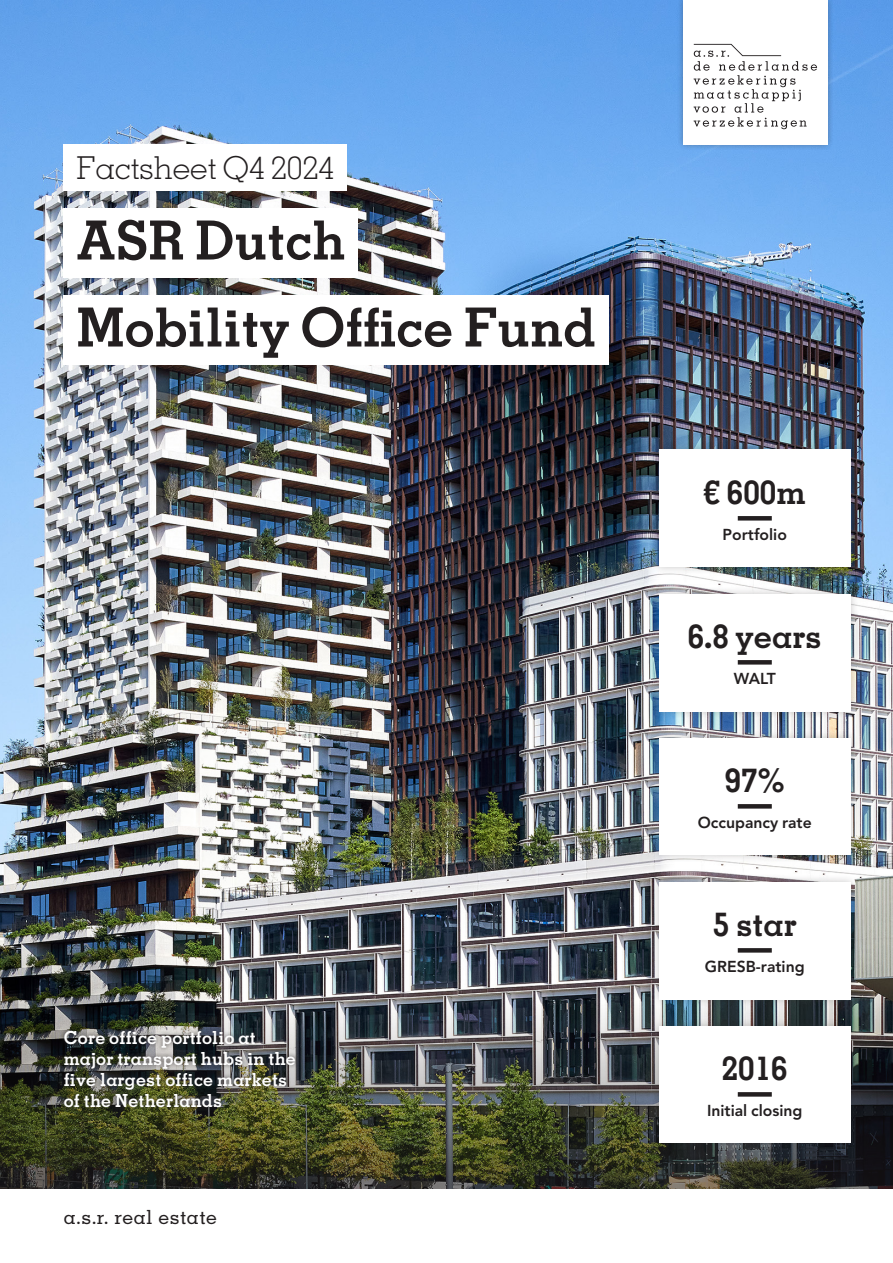
<style>
.page{position:relative;width:893px;height:1263px;background:#fff}
.page>*{position:absolute;margin:0;border:0;box-sizing:border-box;transform-origin:0 0}
.t1{font:700 54px/87px "Memphis LT Std";color:#231f20}
.t2{font:700 33px "Memphis LT Std";color:#231f20}
.t3{font:300 31.5px "Memphis LT Std";color:#231f20}
.t4{font:500 19.5px "Memphis LT Std";letter-spacing:.025em;color:#231f20}
.t5{font:700 18px/21px "Memphis LT Std";letter-spacing:.01em;color:#fff}
.t6{font:800 15.75px "Avenir LT Std";color:#231f20}
</style>
<div class="page">
<img style="left:0;top:0;width:893px;height:982px">
<div style="left:677px;top:0;width:157px;height:151px;background:#231f20;opacity:.2"></div>
<div style="left:683px;top:0;width:144px;height:144px;background:#fff"></div>
<svg style="left:694px;top:44px;width:123px;height:85px"></svg>
<img style="left:0;top:982px;width:893px;height:206px">
<div style="left:60px;top:1026px;width:239px;height:86px;background:#231f20;opacity:.75"></div>
<div style="left:651px;top:441px;width:208px;height:134px;background:#231f20;opacity:.25"></div>
<div style="left:659px;top:450px;width:191px;height:117px;background:#fff"></div>
<div style="left:738px;top:516px;width:34px;height:5px;background:#231f20"></div>
<div style="left:651px;top:873px;width:208px;height:135px;background:#231f20;opacity:.25"></div>
<div style="left:659px;top:882px;width:191px;height:117px;background:#fff"></div>
<div style="left:738px;top:948px;width:34px;height:5px;background:#231f20"></div>
<div style="left:651px;top:586px;width:208px;height:133px;background:#231f20;opacity:.25"></div>
<div style="left:659px;top:594px;width:191px;height:117px;background:#fff"></div>
<div style="left:738px;top:660px;width:34px;height:5px;background:#231f20"></div>
<div style="left:651px;top:730px;width:208px;height:133px;background:#231f20;opacity:.25"></div>
<div style="left:659px;top:738px;width:191px;height:116px;background:#fff"></div>
<div style="left:738px;top:804px;width:34px;height:5px;background:#231f20"></div>
<div style="left:651px;top:1018px;width:208px;height:133px;background:#231f20;opacity:.25"></div>
<div style="left:659px;top:1026px;width:191px;height:116px;background:#fff"></div>
<div style="left:738px;top:1092px;width:34px;height:5px;background:#231f20"></div>
<div style="left:64px;top:209px;width:294px;height:69px;background:#fff"></div>
<div style="left:64px;top:296px;width:545px;height:68px;background:#fff"></div>
<div style="left:64px;top:144px;width:283px;height:46px;background:#fff"></div>
<h3 class="t3" style="left:77px;top:148px;width:259px">Factsheet Q4 2024</h3>
<h1 class="t1" style="left:77px;top:196px;width:521px">ASR Dutch<br>Mobility Office Fund</h1>
<p class="t5" style="left:64px;top:1027px;width:234px">Core office portfolio at major transport hubs in the five largest office markets of the Netherlands</p>
<p class="t4" style="left:64px;top:1205px;width:155px">a.s.r. real estate</p>
<h2 class="t2" style="left:704px;top:472px;width:103px">€ 600m</h2>
<p class="t6" style="left:723px;top:525px;width:66px">Portfolio</p>
<h2 class="t2" style="left:688px;top:616px;width:136px">6.8 years</h2>
<p class="t6" style="left:734px;top:669px;width:44px">WALT</p>
<h2 class="t2" style="left:724px;top:760px;width:62px">97%</h2>
<p class="t6" style="left:698px;top:813px;width:116px">Occupancy rate</p>
<h2 class="t2" style="left:713px;top:904px;width:85px">5 star</h2>
<p class="t6" style="left:705px;top:957px;width:101px">GRESB-rating</p>
<h2 class="t2" style="left:722px;top:1048px;width:67px">2016</h2>
<p class="t6" style="left:707px;top:1101px;width:97px">Initial closing</p>
</div>
